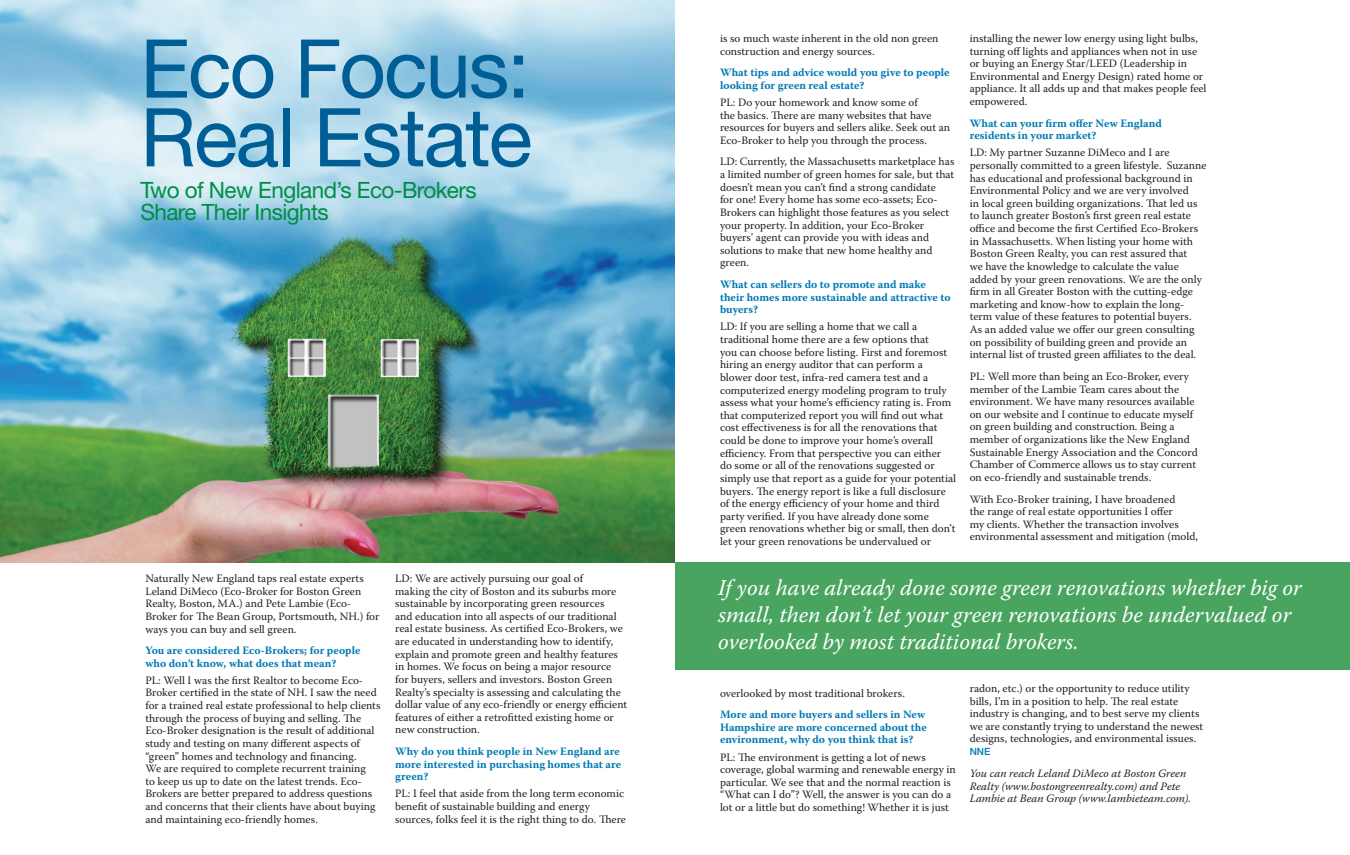
<style>
.page{position:relative;width:1350px;height:855px;background:#fff}
.page>*{position:absolute;margin:0;border:0;box-sizing:border-box;transform-origin:0 0}
.t1{font:81.25px/68.8px "Helvetica Neue";letter-spacing:-.025em;color:#005e96}
.t2{font:italic 22.5px/27px "Warnock Pro";color:#fff}
.t3{font:22.5px/22.5px "Helvetica Neue";letter-spacing:-.025em;color:#008d46}
.t4{font:11.25px/12.6px "Warnock Pro";color:#231f20}
.t5{font:700 11.25px/12.6px "Warnock Pro";color:#007ab4}
.t6{font:italic 11.25px/12.6px "Warnock Pro";color:#231f20}
.t7{font:500 10px "Helvetica Neue";color:#007ab4}
</style>
<div class="page">
<div style="left:675px;top:562px;width:675px;height:108px;background:#48a45f"></div>
<img style="left:0;top:0;width:675px;height:562px">
<h1 class="t1" style="left:140px;top:33px;width:393px">Eco Focus:<br>Real Estate</h1>
<h2 class="t3" style="left:140px;top:178px;width:338px">Two of New England’s Eco-Brokers<br>Share Their Insights</h2>
<p class="t4" style="left:145px;top:572px;width:236px">Naturally New England taps real estate experts Leland DiMeco (Eco-Broker for Boston Green Realty, Boston, MA.) and Pete Lambie (Eco-Broker for The Bean Group, Portsmouth, NH.) for ways you can buy and sell green.</p>
<p class="t5" style="left:145px;top:644px;width:217px">You are considered Eco-Brokers; for people who don’t know, what does that mean?</p>
<p class="t4" style="left:145px;top:674px;width:237px">PL: Well I was the first Realtor to become Eco-Broker certified in the state of NH. I saw the need for a trained real estate professional to help clients through the process of buying and selling. The Eco-Broker designation is the result of additional study and testing on many different aspects of “green” homes and technology and financing.<br>We are required to complete recurrent training<br>to keep us up to date on the latest trends. Eco-Brokers are better prepared to address questions and concerns that their clients have about buying and maintaining eco-friendly homes.</p>
<p class="t4" style="left:395px;top:572px;width:234px">LD: We are actively pursuing our goal of<br>making the city of Boston and its suburbs more sustainable by incorporating green resources<br>and education into all aspects of our traditional real estate business. As certified Eco-Brokers, we are educated in understanding how to identify, explain and promote green and healthy features in homes. We focus on being a major resource for buyers, sellers and investors. Boston Green Realty’s specialty is assessing and calculating the dollar value of any eco-friendly or energy efficient features of either a retrofitted existing home or new construction.</p>
<p class="t5" style="left:395px;top:745px;width:227px;text-align:justify">Why do you think people in New England are more interested in purchasing homes that are green?</p>
<p class="t4" style="left:395px;top:787px;width:232px">PL: I feel that aside from the long term economic benefit of sustainable building and energy sources, folks feel it is the right thing to do. There</p>
<p class="t4" style="left:720px;top:32px;width:220px">is so much waste inherent in the old non green construction and energy sources.</p>
<p class="t5" style="left:720px;top:66px;width:231px">What tips and advice would you give to people looking for green real estate?</p>
<p class="t4" style="left:720px;top:96px;width:232px">PL: Do your homework and know some of<br>the basics. There are many websites that have resources for buyers and sellers alike. Seek out an Eco-Broker to help you through the process.</p>
<p class="t4" style="left:720px;top:155px;width:236px">LD: Currently, the Massachusetts marketplace has a limited number of green homes for sale, but that doesn’t mean you can’t find a strong candidate<br>for one! Every home has some eco-assets; Eco-Brokers can highlight those features as you select your property. In addition, your Eco-Broker buyers’ agent can provide you with ideas and solutions to make that new home healthy and green.</p>
<p class="t5" style="left:720px;top:278px;width:232px">What can sellers do to promote and make their homes more sustainable and attractive to buyers?</p>
<p class="t4" style="left:720px;top:320px;width:238px">LD: If you are selling a home that we call a traditional home there are a few options that<br>you can choose before listing. First and foremost hiring an energy auditor that can perform a blower door test, infra-red camera test and a computerized energy modeling program to truly assess what your home’s efficiency rating is. From that computerized report you will find out what cost effectiveness is for all the renovations that could be done to improve your home’s overall efficiency. From that perspective you can either<br>do some or all of the renovations suggested or simply use that report as a guide for your potential buyers. The energy report is like a full disclosure of the energy efficiency of your home and third party verified. If you have already done some green renovations whether big or small, then don’t let your green renovations be undervalued or</p>
<p class="t4" style="left:970px;top:32px;width:238px">installing the newer low energy using light bulbs, turning off lights and appliances when not in use or buying an Energy Star/LEED (Leadership in Environmental and Energy Design) rated home or appliance. It all adds up and that makes people feel empowered.</p>
<p class="t5" style="left:970px;top:116px;width:194px">What can your firm offer New England residents in your market?</p>
<p class="t4" style="left:970px;top:146px;width:238px">LD: My partner Suzanne DiMeco and I are personally committed to a green lifestyle. Suzanne has educational and professional background in Environmental Policy and we are very involved<br>in local green building organizations. That led us to launch greater Boston’s first green real estate office and become the first Certified Eco-Brokers in Massachusetts. When listing your home with Boston Green Realty, you can rest assured that<br>we have the knowledge to calculate the value added by your green renovations. We are the only firm in all Greater Boston with the cutting-edge marketing and know-how to explain the long&shy;term value of these features to potential buyers.<br>As an added value we offer our green consulting on possibility of building green and provide an internal list of trusted green affiliates to the deal.</p>
<p class="t4" style="left:970px;top:370px;width:230px">PL: Well more than being an Eco-Broker, every member of the Lambie Team cares about the environment. We have many resources available on our website and I continue to educate myself on green building and construction. Being a member of organizations like the New England Sustainable Energy Association and the Concord Chamber of Commerce allows us to stay current on eco-friendly and sustainable trends.</p>
<p class="t4" style="left:970px;top:492px;width:230px">With Eco-Broker training, I have broadened<br>the range of real estate opportunities I offer<br>my clients. Whether the transaction involves environmental assessment and mitigation (mold,</p>
<h2 class="t2" style="left:718px;top:573px;width:585px">If you have already done some green renovations whether big or small, then don’t let your green renovations be undervalued or overlooked by most traditional brokers.</h2>
<p class="t4" style="left:720px;top:686px;width:186px">overlooked by most traditional brokers.</p>
<p class="t5" style="left:720px;top:708px;width:208px">More and more buyers and sellers in New<br>Hampshire are more concerned about the environment, why do you think that is?</p>
<p class="t4" style="left:720px;top:750px;width:237px">PL: The environment is getting a lot of news coverage, global warming and renewable energy in particular. We see that and the normal reaction is “What can I do”? Well, the answer is you can do a lot or a little but do something! Whether it is just</p>
<p class="t4" style="left:970px;top:682px;width:235px">radon, etc.) or the opportunity to reduce utility bills, I’m in a position to help. The real estate industry is changing, and to best serve my clients we are constantly trying to understand the newest designs, technologies, and environmental issues.</p>
<p class="t7" style="left:970px;top:746px;width:22px">NNE</p>
<p class="t6" style="left:970px;top:767px;width:223px">You can reach Leland DiMeco at Boston Green<br>Realty (www.bostongreenrealty.com) and Pete<br>Lambie at Bean Group (www.lambieteam.com).</p>
</div>
